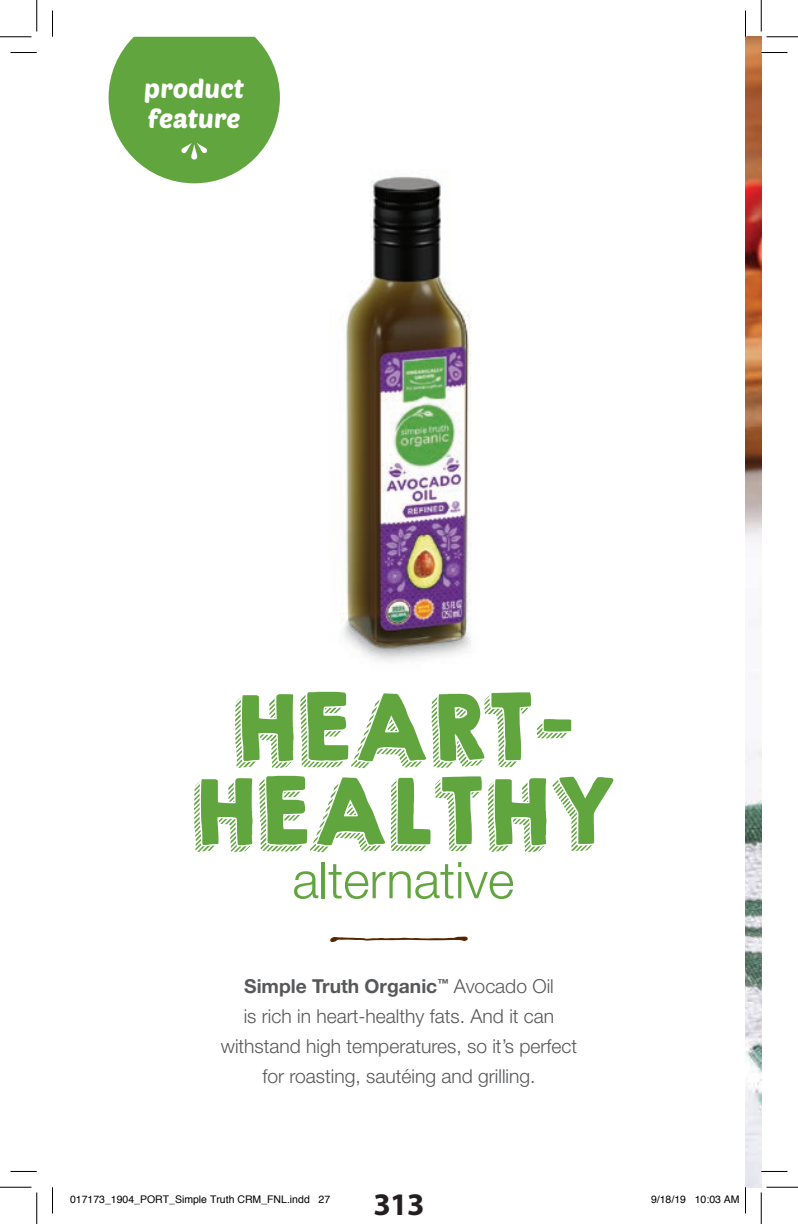
<style>
.page{position:relative;width:798px;height:1224px;background:#fff}
.page>*{position:absolute;margin:0;border:0;box-sizing:border-box;transform-origin:0 0}
.t1{font:82.25px/84px "KGHAPPY";color:#60a53e;text-align:center}
.t2{font:300 50.75px "Helvetica Neue LT Std";color:#60a53e}
.t3{font:700 31.5px "Myriad Pro";color:#231f20}
.t4{font:26.25px/30.4px "Poetsen One";color:#fff}
.t5{font:300 19.25px/29.8px "Helvetica Neue LT Std";color:#57585a;text-align:center}
.t6{font:10.5px "Helvetica";color:#000}
.s1{font-weight:700}
</style>
<div class="page">
<img style="left:343px;top:176px;width:128px;height:486px">
<svg style="left:330px;top:936px;width:138px;height:5px"></svg>
<svg style="left:109px;top:37px;width:171px;height:146px"></svg>
<img style="left:746px;top:37px;width:15px;height:1149px">
<svg style="left:10px;top:52px;width:27px;height:1px"></svg>
<svg style="left:761px;top:52px;width:27px;height:1px"></svg>
<svg style="left:52px;top:10px;width:1px;height:27px"></svg>
<svg style="left:52px;top:1187px;width:1px;height:26px"></svg>
<svg style="left:745px;top:10px;width:1px;height:27px"></svg>
<hr style="left:0;top:36px;width:32px;height:1px;background:#000">
<hr style="left:766px;top:36px;width:32px;height:1px;background:#000">
<hr style="left:0;top:1186px;width:32px;height:1px;background:#000">
<hr style="left:766px;top:1186px;width:32px;height:1px;background:#000">
<hr style="left:36px;top:0;width:1px;height:32px;background:#000">
<hr style="left:36px;top:1192px;width:1px;height:31px;background:#000">
<hr style="left:761px;top:0;width:1px;height:32px;background:#000">
<hr style="left:761px;top:1192px;width:1px;height:31px;background:#000">
<svg style="left:745px;top:1186px;width:1px;height:27px"></svg>
<h3 class="t4" style="left:144px;top:72px;width:101px">product feature</h3>
<h1 class="t1" style="left:191px;top:687px;width:426px">HEART-<br>HEALTHY</h1>
<h2 class="t2" style="left:292px;top:849px;width:223px">alternative</h2>
<p class="t5" style="left:221px;top:971px;width:358px"><span class="s1">Simple Truth Organic</span><sup>™</sup> Avocado Oil<br>is rich in heart-healthy fats. And it can withstand high temperatures, so it’s perfect for roasting, sautéing and grilling.</p>
<h3 class="t3" style="left:373px;top:1186px;width:53px">313</h3>
<p class="t6" style="left:70px;top:1190px;width:262px">017173_1904_PORT_Simple Truth CRM_FNL.indd 27</p>
<p class="t6" style="left:651px;top:1190px;width:90px">9/18/19 10:03 AM</p>
</div>
